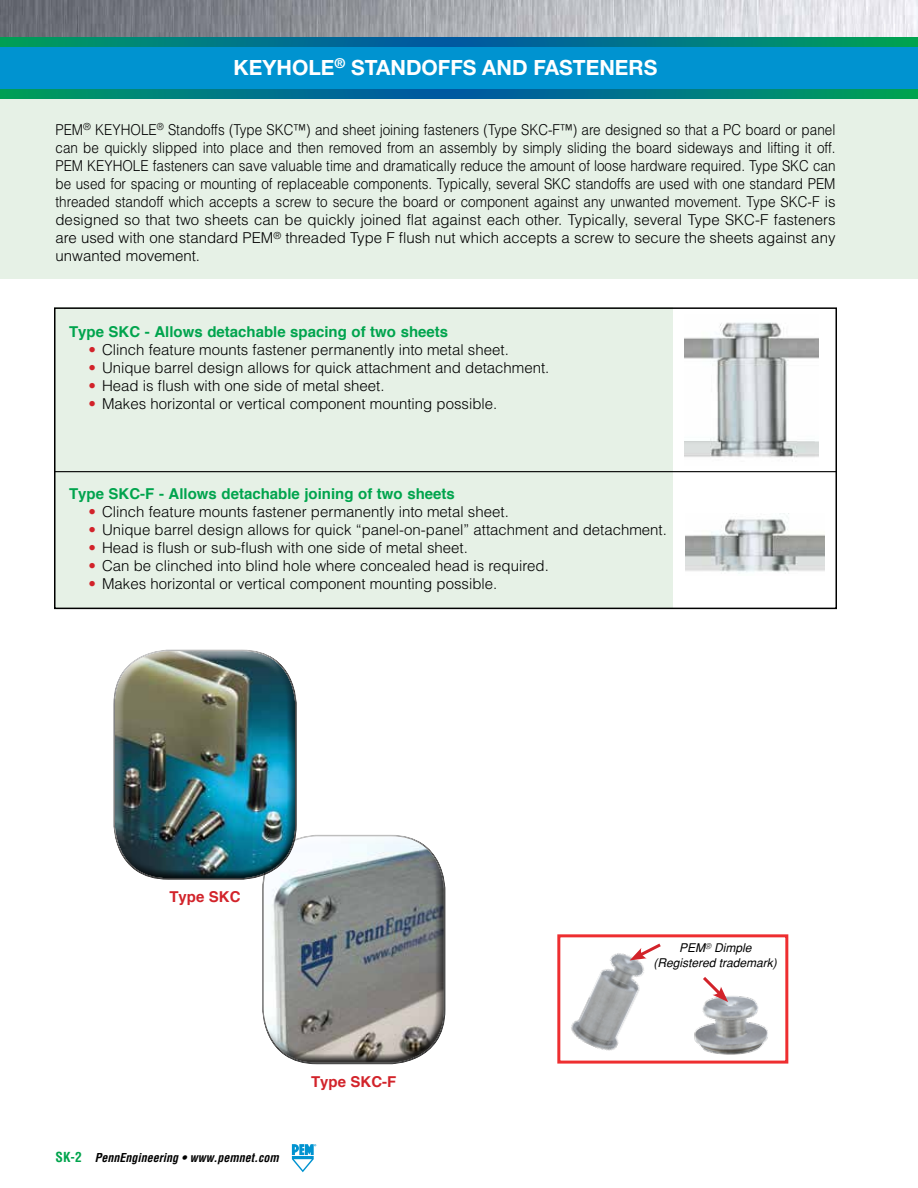
<style>
.page{position:relative;width:918px;height:1188px;background:#fff}
.page>*{position:absolute;margin:0;border:0;box-sizing:border-box;transform-origin:0 0}
.t1{font:700 21px "Helvetica Neue";color:#fff}
.t2{font:300 15px/18px "Helvetica";color:#000;text-align:justify;scale:.9 1}
.t3{font:300 15px "Helvetica";color:#000}
.t4{font:700 15px "Helvetica";color:#00a44d}
.t5{font:700 15px "Helvetica";color:#d2232a}
.t6{font:italic 700 condensed 12px "Helvetica";color:#000}
.t7{font:italic 12px/14.4px "Helvetica";color:#000;text-align:center}
.s1{color:#d2232a}
.s2{font-style:normal;font-size:13.5px;color:#00a44d}
</style>
<div class="page">
<div style="left:54px;top:307px;width:619px;height:302px;background:#e6f1e6"></div>
<div style="left:54px;top:307px;width:783px;height:302px;border:2px solid #000"></div>
<img style="left:0;top:0;width:918px;height:38px">
<div style="left:0;top:94px;width:918px;height:185px;background:#e6f1e6"></div>
<svg style="left:0;top:38px;width:918px;height:60px;background:#007c84"></svg>
<div style="left:0;top:47px;width:918px;height:41px;background:#0093d0"></div>
<svg style="left:262px;top:835px;width:183px;height:229px"></svg>
<div style="left:112px;top:647px;width:184px;height:213px;background:#fff;opacity:.75"></div>
<div style="left:113px;top:664px;width:185px;height:217px;background:#000;opacity:.75"></div>
<img style="left:685px;top:322px;width:134px;height:136px">
<img style="left:686px;top:516px;width:138px;height:56px">
<div style="left:557px;top:934px;width:231px;height:130px;border:3px solid #ee2e30"></div>
<img style="left:694px;top:996px;width:74px;height:59px">
<svg style="left:700px;top:977px;width:28px;height:25px"></svg>
<img style="left:571px;top:953px;width:73px;height:98px">
<svg style="left:630px;top:943px;width:31px;height:17px"></svg>
<hr style="left:54px;top:471px;width:783px;height:1px;background:#000">
<svg style="left:292px;top:1144px;width:24px;height:28px"></svg>
<h1 class="t1" style="left:234px;top:54px;width:425px">KEYHOLE<sup>®</sup> STANDOFFS AND FASTENERS</h1>
<p class="t2" style="left:56px;top:120px;width:868px">PEM<sup>®</sup> KEYHOLE<sup>®</sup> Standoffs (Type SKC™) and sheet joining fasteners (Type SKC-F™) are designed so that a PC board or panel can be quickly slipped into place and then removed from an assembly by simply sliding the board sideways and lifting it off.<br>PEM KEYHOLE fasteners can save valuable time and dramatically reduce the amount of loose hardware required. Type SKC can be used for spacing or mounting of replaceable components. Typically, several SKC standoffs are used with one standard PEM threaded standoff which accepts a screw to secure the board or component against any unwanted movement. Type SKC-F is designed so that two sheets can be quickly joined flat against each other. Typically, several Type SKC-F fasteners are used with one standard PEM<sup>®</sup> threaded Type F flush nut which accepts a screw to secure the sheets against any unwanted movement.</p>
<p class="t4" style="left:69px;top:323px;width:381px">Type SKC - Allows detachable spacing of two sheets</p>
<p class="t3" style="left:89px;top:341px;width:422px"><span class="s1">•</span> Clinch feature mounts fastener permanently into metal sheet.</p>
<p class="t3" style="left:89px;top:359px;width:462px"><span class="s1">•</span> Unique barrel design allows for quick attachment and detachment.</p>
<p class="t3" style="left:89px;top:377px;width:298px"><span class="s1">•</span> Head is flush with one side of metal sheet.</p>
<p class="t3" style="left:89px;top:395px;width:410px"><span class="s1">•</span> Makes horizontal or vertical component mounting possible.</p>
<p class="t4" style="left:69px;top:485px;width:387px">Type SKC-F - Allows detachable joining of two sheets</p>
<p class="t3" style="left:89px;top:503px;width:422px"><span class="s1">•</span> Clinch feature mounts fastener permanently into metal sheet.</p>
<p class="t3" style="left:89px;top:521px;width:580px"><span class="s1">•</span> Unique barrel design allows for quick “panel-on-panel” attachment and detachment.</p>
<p class="t3" style="left:89px;top:539px;width:381px"><span class="s1">•</span> Head is flush or sub-flush with one side of metal sheet.</p>
<p class="t3" style="left:89px;top:557px;width:462px"><span class="s1">•</span> Can be clinched into blind hole where concealed head is required.</p>
<p class="t3" style="left:89px;top:575px;width:410px"><span class="s1">•</span> Makes horizontal or vertical component mounting possible.</p>
<p class="t5" style="left:169px;top:888px;width:73px">Type SKC</p>
<p class="t6" style="left:56px;top:1150px;width:225px"><span class="s2">SK-2</span> PennEngineering • www.pemnet.com</p>
<p class="t5" style="left:311px;top:1072px;width:87px">Type SKC-F</p>
<p class="t7" style="left:654px;top:941px;width:125px">PEM<sup>®</sup> Dimple (Registered trademark)</p>
</div>
